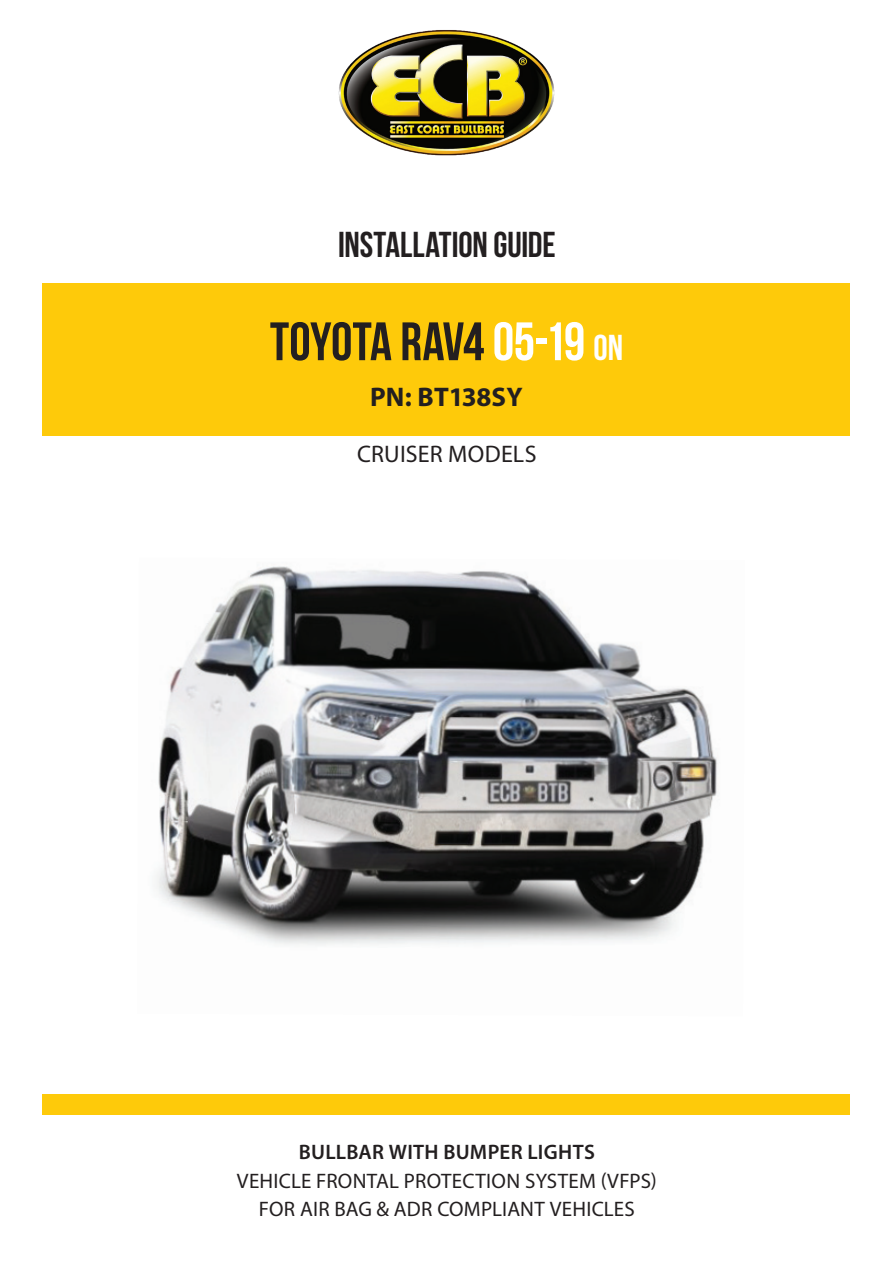
<style>
.page{position:relative;width:893px;height:1263px;background:#fff}
.page>*{position:absolute;margin:0;border:0;box-sizing:border-box;transform-origin:0 0}
.t1{font:700 54px "Bebas Neue";letter-spacing:-.01em;color:#231f20}
.t2{font:700 36px "Bebas Neue";letter-spacing:-.005em;color:#231f20}
.t3{font:700 27px "Myriad Pro";color:#231f20}
.t4{font:24px "Myriad Pro";letter-spacing:.01em;color:#231f20}
.t5{font:21px/28.5px "Myriad Pro";letter-spacing:.01em;color:#231f20;text-align:center}
.t6{font:600 21px "Myriad Pro";letter-spacing:.015em;color:#231f20}
.s1{color:#fff}
.s2{font-size:36px;color:#fff}
</style>
<div class="page">
<img style="left:338px;top:30px;width:217px;height:126px">
<div style="left:43px;top:284px;width:807px;height:152px;background:#feca0a"></div>
<div style="left:43px;top:1094px;width:807px;height:20px;background:#feca0a"></div>
<img style="left:156px;top:566px;width:562px;height:379px">
<h2 class="t2" style="left:338px;top:225px;width:219px">INSTALLATION GUIDE</h2>
<h1 class="t1" style="left:270px;top:312px;width:355px">TOYOTA RAV4 <span class="s1">05-19</span> <span class="s2">ON</span></h1>
<p class="t3" style="left:370px;top:379px;width:154px">PN: BT138SY</p>
<p class="t4" style="left:357px;top:439px;width:181px">CRUISER MODELS</p>
<p class="t6" style="left:299px;top:1139px;width:298px">BULLBAR WITH BUMPER LIGHTS</p>
<p class="t5" style="left:237px;top:1166px;width:421px">VEHICLE FRONTAL PROTECTION SYSTEM (VFPS)<br>FOR AIR BAG &amp; ADR COMPLIANT VEHICLES</p>
</div>
